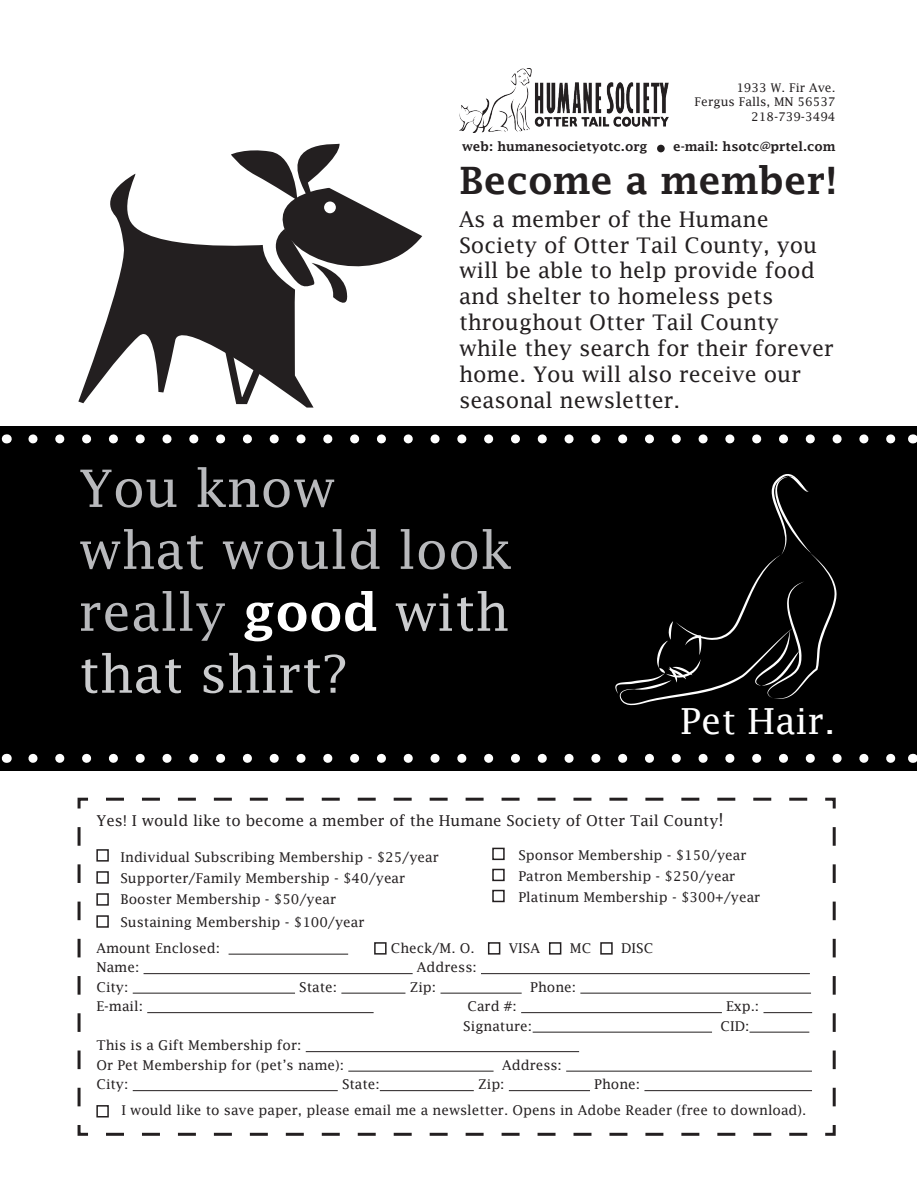
<style>
.page{position:relative;width:918px;height:1188px;background:#fff}
.page>*{position:absolute;margin:0;border:0;box-sizing:border-box;transform-origin:0 0}
.t1{font:51.6px/61.9px "Lucida Fax";color:#b8b9bc}
.t2{font:51.6px "Lucida Fax";color:#cbccce}
.t3{font:600 37.8px "Lucida Fax";color:#231f20}
.t4{font:36px "Lucida Fax";color:#fff}
.t5{font:21.45px/25.8px "Lucida Fax";color:#231f20}
.t6{font:15px "Lucida Fax";color:#231f20}
.t7{font:13.5px "Lucida Fax";color:#231f20}
.t8{font:600 12.75px "Lucida Fax";color:#231f20}
.t9{font:12px "Lucida Fax";color:#231f20}
.s1{font-weight:600;color:#fff}
.s2{color:#cbccce}
.s3{font-size:18px}
</style>
<div class="page">
<div style="left:1px;top:427px;width:916px;height:344px;background:#000"></div>
<svg style="left:33px;top:434px;width:863px;height:9px"></svg>
<svg style="left:33px;top:754px;width:863px;height:9px"></svg>
<img style="left:459px;top:69px;width:209px;height:63px">
<div style="left:657px;top:145px;width:8px;height:7px;background:#231f20;border-radius:50%"></div>
<svg style="left:615px;top:474px;width:222px;height:231px"></svg>
<svg style="left:78px;top:173px;width:236px;height:235px"></svg>
<svg style="left:218px;top:334px;width:49px;height:74px"></svg>
<svg style="left:231px;top:143px;width:191px;height:170px"></svg>
<svg style="left:77px;top:797px;width:759px;height:339px"></svg>
<div style="left:96px;top:849px;width:13px;height:13px;border:2px solid #231f20"></div>
<div style="left:492px;top:848px;width:13px;height:12px;border:2px solid #231f20"></div>
<div style="left:96px;top:871px;width:13px;height:13px;border:2px solid #231f20"></div>
<div style="left:492px;top:869px;width:13px;height:12px;border:2px solid #231f20"></div>
<div style="left:96px;top:893px;width:13px;height:13px;border:2px solid #231f20"></div>
<div style="left:492px;top:890px;width:13px;height:12px;border:2px solid #231f20"></div>
<div style="left:96px;top:915px;width:13px;height:13px;border:2px solid #231f20"></div>
<div style="left:96px;top:1105px;width:13px;height:13px;border:2px solid #231f20"></div>
<hr style="left:229px;top:954px;width:119px;height:1px;background:#231f20">
<hr style="left:144px;top:973px;width:269px;height:1px;background:#231f20">
<hr style="left:481px;top:973px;width:329px;height:1px;background:#231f20">
<hr style="left:133px;top:993px;width:162px;height:1px;background:#231f20">
<hr style="left:341px;top:993px;width:64px;height:1px;background:#231f20">
<hr style="left:441px;top:993px;width:81px;height:1px;background:#231f20">
<hr style="left:580px;top:993px;width:231px;height:1px;background:#231f20">
<hr style="left:147px;top:1012px;width:227px;height:1px;background:#231f20">
<hr style="left:521px;top:1012px;width:201px;height:1px;background:#231f20">
<hr style="left:763px;top:1012px;width:49px;height:1px;background:#231f20">
<hr style="left:533px;top:1032px;width:179px;height:1px;background:#231f20">
<hr style="left:750px;top:1032px;width:59px;height:1px;background:#231f20">
<hr style="left:306px;top:1051px;width:273px;height:1px;background:#231f20">
<hr style="left:348px;top:1071px;width:146px;height:1px;background:#231f20">
<hr style="left:566px;top:1071px;width:246px;height:1px;background:#231f20">
<hr style="left:133px;top:1090px;width:205px;height:1px;background:#231f20">
<hr style="left:380px;top:1090px;width:94px;height:1px;background:#231f20">
<hr style="left:509px;top:1090px;width:81px;height:1px;background:#231f20">
<hr style="left:644px;top:1090px;width:168px;height:1px;background:#231f20">
<div style="left:374px;top:942px;width:13px;height:13px;border:2px solid #231f20"></div>
<div style="left:488px;top:942px;width:12px;height:13px;border:2px solid #231f20"></div>
<div style="left:549px;top:942px;width:12px;height:13px;border:2px solid #231f20"></div>
<div style="left:600px;top:942px;width:13px;height:13px;border:2px solid #231f20"></div>
<p class="t9" style="left:736px;top:81px;width:101px">1933 W. Fir Ave.</p>
<p class="t9" style="left:695px;top:95px;width:142px">Fergus Falls, MN 56537</p>
<p class="t9" style="left:751px;top:109px;width:86px">218-739-3494</p>
<p class="t8" style="left:462px;top:139px;width:187px">web: humanesocietyotc.org</p>
<p class="t8" style="left:673px;top:139px;width:164px">e-mail: hsotc@prtel.com</p>
<p class="t3" style="left:459px;top:159px;width:379px">Become a member!</p>
<p class="t5" style="left:459px;top:206px;width:376px">As a member of the Humane<br>Society of Otter Tail County, you will be able to help provide food and shelter to homeless pets throughout Otter Tail County while they search for their forever home. You will also receive our seasonal newsletter.</p>
<p class="t1" style="left:79px;top:457px;width:434px">You know<br>what would look</p>
<p class="t1" style="left:79px;top:581px;width:432px">really <span class="s1">good</span> <span class="s2">with</span></p>
<p class="t2" style="left:79px;top:644px;width:271px">that shirt?</p>
<p class="t4" style="left:680px;top:701px;width:157px">Pet Hair.</p>
<p class="t6" style="left:97px;top:812px;width:629px">Yes! I would like to become a member of the Humane Society of Otter Tail County<span class="s3">!</span></p>
<p class="t7" style="left:121px;top:849px;width:320px">Individual Subscribing Membership - $25/year</p>
<p class="t7" style="left:121px;top:870px;width:286px">Supporter/Family Membership - $40/year</p>
<p class="t7" style="left:121px;top:891px;width:217px">Booster Membership - $50/year</p>
<p class="t7" style="left:121px;top:915px;width:246px">Sustaining Membership - $100/year</p>
<p class="t7" style="left:518px;top:848px;width:230px">Sponsor Membership - $150/year</p>
<p class="t7" style="left:518px;top:869px;width:218px">Patron Membership - $250/year</p>
<p class="t7" style="left:518px;top:890px;width:243px">Platinum Membership - $300+/year</p>
<p class="t7" style="left:96px;top:940px;width:125px">Amount Enclosed:</p>
<p class="t7" style="left:391px;top:940px;width:85px">Check/M. O.</p>
<p class="t7" style="left:509px;top:940px;width:33px">VISA</p>
<p class="t7" style="left:570px;top:940px;width:23px">MC</p>
<p class="t7" style="left:621px;top:940px;width:34px">DISC</p>
<p class="t7" style="left:96px;top:960px;width:44px">Name:</p>
<p class="t7" style="left:417px;top:960px;width:61px">Address:</p>
<p class="t7" style="left:96px;top:979px;width:33px">City:</p>
<p class="t7" style="left:299px;top:979px;width:39px">State:</p>
<p class="t7" style="left:410px;top:979px;width:28px">Zip:</p>
<p class="t7" style="left:530px;top:979px;width:47px">Phone:</p>
<p class="t7" style="left:96px;top:999px;width:48px">E-mail:</p>
<p class="t7" style="left:467px;top:999px;width:51px">Card #:</p>
<p class="t7" style="left:726px;top:999px;width:35px">Exp.:</p>
<p class="t7" style="left:463px;top:1018px;width:70px">Signature:</p>
<p class="t7" style="left:721px;top:1018px;width:30px">CID:</p>
<p class="t7" style="left:96px;top:1038px;width:206px">This is a Gift Membership for:</p>
<p class="t7" style="left:96px;top:1057px;width:249px">Or Pet Membership for (pet’s name):</p>
<p class="t7" style="left:502px;top:1057px;width:61px">Address:</p>
<p class="t7" style="left:96px;top:1077px;width:33px">City:</p>
<p class="t7" style="left:342px;top:1077px;width:39px">State:</p>
<p class="t7" style="left:478px;top:1077px;width:28px">Zip:</p>
<p class="t7" style="left:594px;top:1077px;width:47px">Phone:</p>
<p class="t7" style="left:121px;top:1103px;width:687px">I would like to save paper, please email me a newsletter. Opens in Adobe Reader (free to download).</p>
</div>
